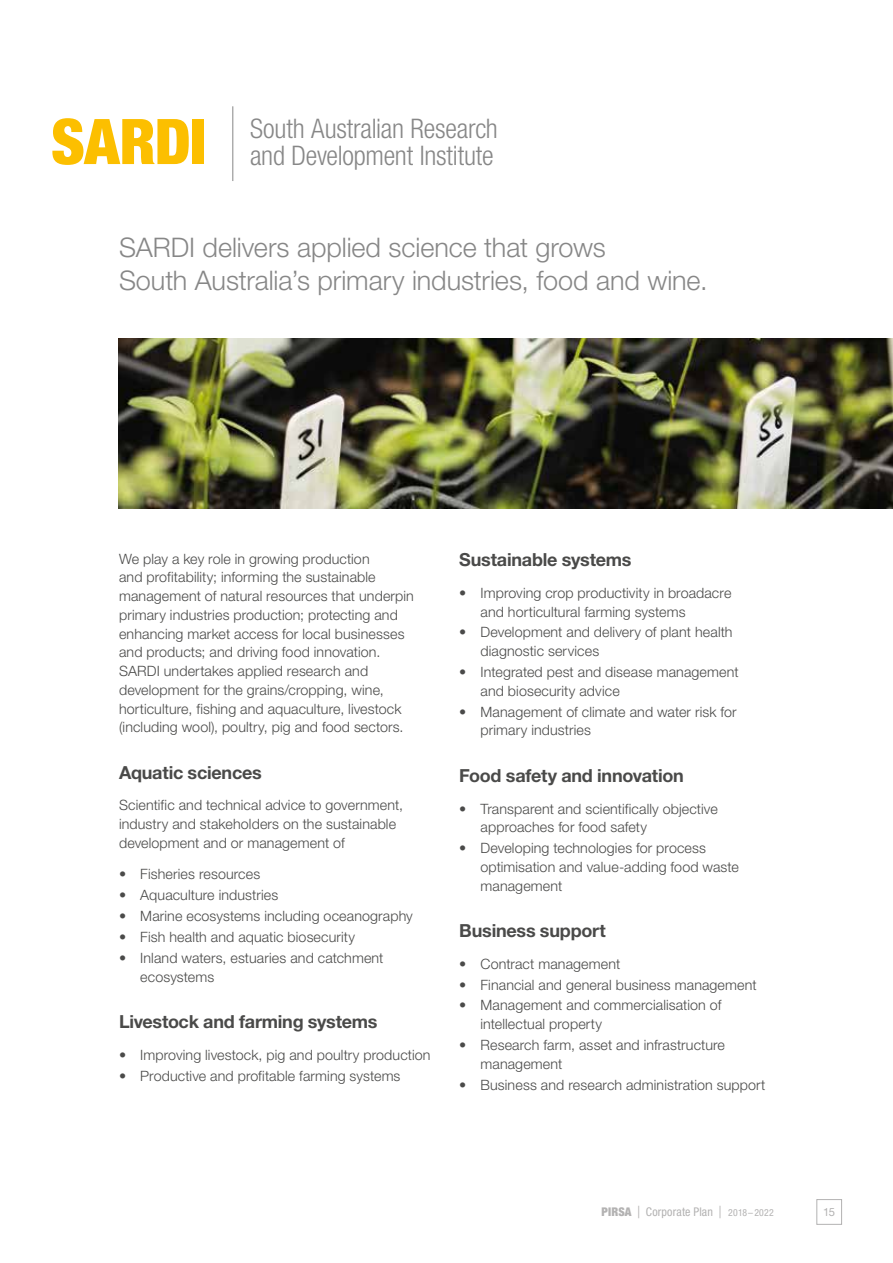
<style>
.page{position:relative;width:893px;height:1263px;background:#fff}
.page>*{position:absolute;margin:0;border:0;box-sizing:border-box;transform-origin:0 0}
.t1{font:900 condensed 63px "Helvetica Neue LT Std";letter-spacing:-.01em;color:#fcbf00}
.t2{font:300 27px/33px "Helvetica Neue LT Std";letter-spacing:-.005em;color:#878787}
.t3{font:300 condensed 27px/27px "Helvetica Neue LT Std";letter-spacing:-.01em;color:#878787}
.t4{font:700 18px "Helvetica Neue LT Std";letter-spacing:-.015em;color:#4a4a49}
.t5{font:300 14.25px/18.8px "Helvetica Neue LT Std";letter-spacing:.01em;color:#4a4a49}
.t6{font:condensed 12px "Helvetica Neue LT Std";letter-spacing:.01em;color:#b3b2b2}
.t7{font:11.25px "Helvetica Neue LT Std";color:#b3b2b2}
.s1{font-weight:900}
.s2{font-size:16.8px}
.s3{font-size:9.75px}
</style>
<div class="page">
<hr style="left:232px;top:106px;width:1px;height:75px;background:#878787">
<img style="left:119px;top:338px;width:774px;height:170px">
<div style="left:816px;top:1199px;width:26px;height:26px;border:1px solid #b3b2b2"></div>
<h1 class="t1" style="left:51px;top:103px;width:157px">SARDI</h1>
<h2 class="t3" style="left:250px;top:115px;width:249px">South Australian Research and Development Institute</h2>
<h2 class="t2" style="left:119px;top:231px;width:590px">SARDI delivers applied science that grows<br>South Australia’s primary industries, food and wine.</h2>
<p class="t5" style="left:119px;top:549px;width:296px">We play a key role in growing production<br>and profitability; informing the sustainable management of natural resources that underpin primary industries production; protecting and enhancing market access for local businesses and products; and driving food innovation.<br>SARDI undertakes applied research and development for the grains/cropping, wine, horticulture, fishing and aquaculture, livestock (including wool), poultry, pig and food sectors.</p>
<p class="t4" style="left:119px;top:761px;width:144px">Aquatic sciences</p>
<p class="t5" style="left:119px;top:796px;width:285px">Scientific and technical advice to government, industry and stakeholders on the sustainable development and or management of</p>
<p class="t5" style="left:119px;top:865px;width:143px">• Fisheries resources</p>
<p class="t5" style="left:119px;top:885px;width:161px">• Aquaculture industries</p>
<p class="t5" style="left:119px;top:906px;width:295px">• Marine ecosystems including oceanography</p>
<p class="t5" style="left:119px;top:927px;width:238px">• Fish health and aquatic biosecurity</p>
<p class="t5" style="left:140px;top:948px;width:245px;text-indent:-21px">• Inland waters, estuaries and catchment ecosystems</p>
<p class="t4" style="left:119px;top:1011px;width:260px">Livestock and farming systems</p>
<p class="t5" style="left:119px;top:1045px;width:313px">• Improving livestock, pig and poultry production</p>
<p class="t5" style="left:119px;top:1066px;width:283px">• Productive and profitable farming systems</p>
<p class="t4" style="left:459px;top:549px;width:174px">Sustainable systems</p>
<p class="t5" style="left:480px;top:583px;width:252px;text-indent:-21px">• Improving crop productivity in broadacre and horticultural farming systems</p>
<p class="t5" style="left:480px;top:623px;width:254px;text-indent:-21px">• Development and delivery of plant health diagnostic services</p>
<p class="t5" style="left:480px;top:662px;width:260px;text-indent:-21px">• Integrated pest and disease management and biosecurity advice</p>
<p class="t5" style="left:480px;top:702px;width:258px;text-indent:-21px">• Management of climate and water risk for primary industries</p>
<p class="t4" style="left:459px;top:764px;width:226px">Food safety and innovation</p>
<p class="t5" style="left:480px;top:799px;width:239px;text-indent:-21px">• Transparent and scientifically objective approaches for food safety</p>
<p class="t5" style="left:480px;top:838px;width:260px;text-indent:-21px">• Developing technologies for process optimisation and value-adding food waste management</p>
<p class="t4" style="left:459px;top:919px;width:148px">Business support</p>
<p class="t5" style="left:459px;top:954px;width:163px">• Contract management</p>
<p class="t5" style="left:459px;top:975px;width:299px">• Financial and general business management</p>
<p class="t5" style="left:480px;top:996px;width:242px;text-indent:-21px">• Management and commercialisation of intellectual property</p>
<p class="t5" style="left:480px;top:1035px;width:246px;text-indent:-21px">• Research farm, asset and infrastructure management</p>
<p class="t5" style="left:459px;top:1075px;width:308px">• Business and research administration support</p>
<p class="t6" style="left:602px;top:1205px;width:174px"><span class="s1">PIRSA</span> <span class="s2">|</span> Corporate Plan <span class="s2">|</span> <span class="s3">2018 – 2022</span></p>
<p class="t7" style="left:823px;top:1205px;width:14px">15</p>
</div>
